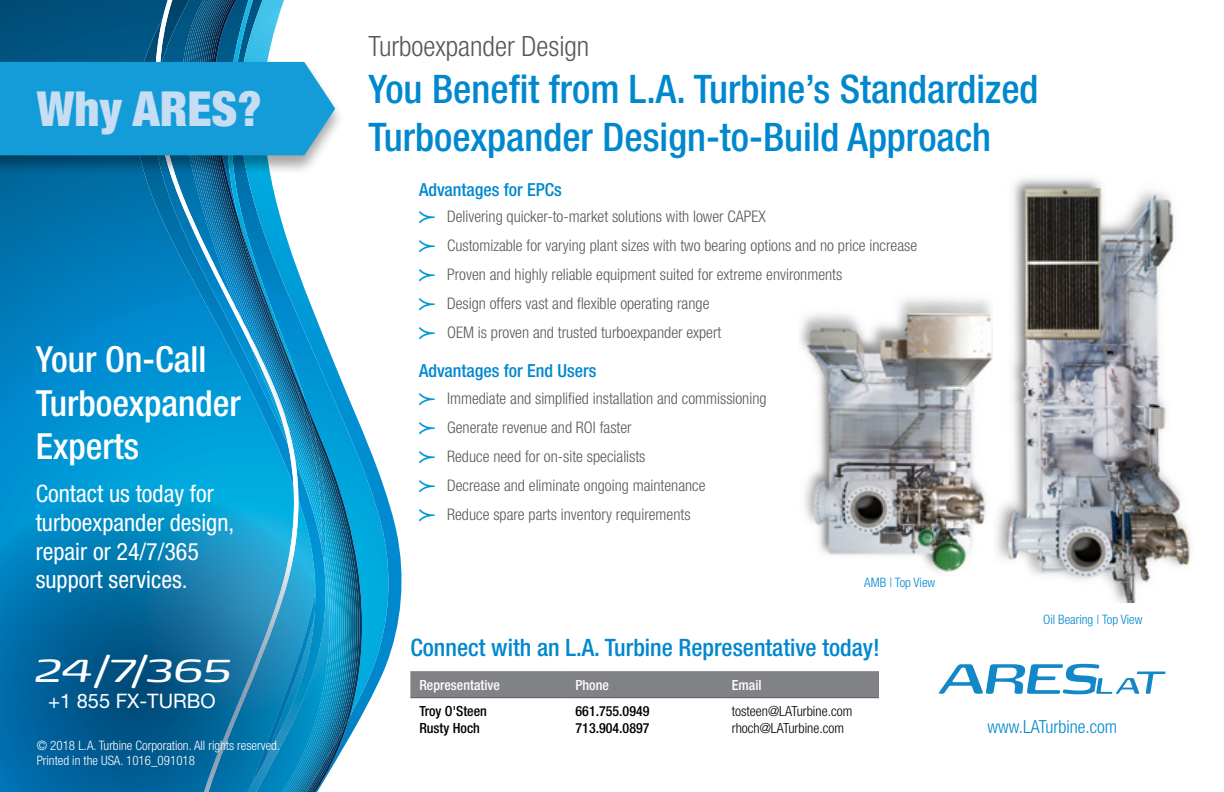
<style>
.page{position:relative;width:1224px;height:792px;background:#fff}
.page>*{position:absolute;margin:0;border:0;box-sizing:border-box;transform-origin:0 0}
.t1{font:900 condensed 48.4px "Helvetica Neue LT Std";color:#c7ddf3}
.t2{font:italic 40px "FP Head Pro";color:#fff}
.t3{font:500 condensed 39.4px/47.2px "Helvetica Neue LT Std";color:#0088ce}
.t4{font:500 condensed 36px/43.2px "Helvetica Neue LT Std";color:#fff}
.t5{font:300 condensed 28px "Helvetica Neue LT Std";color:#58595b}
.t6{font:condensed 24px/28.8px "Helvetica Neue LT Std";color:#fff}
.t7{font:500 condensed 24px "Helvetica Neue LT Std";color:#0088ce}
.t8{font:20px "Helvetica Neue LT Std";color:#fff}
.t9{font:500 condensed 18px "Helvetica Neue LT Std";color:#0088ce}
.t10{font:300 condensed 18px "Helvetica Neue LT Std";color:#0088ce}
.t11{font:300 condensed 16px/29px "Helvetica Neue LT Std";color:#58595b}
.t12{font:500 condensed 14px/16.8px "Helvetica Neue LT Std";color:#000}
.t13{font:300 condensed 14px/16.8px "Helvetica Neue LT Std";color:#000}
.t14{font:500 condensed 14px "Helvetica Neue LT Std";color:#fff}
.t15{font:300 condensed 13px/15px "Helvetica Neue LT Std";color:#fff}
.t16{font:300 condensed 13px "Helvetica Neue LT Std";color:#0088ce}
.s1{font-family:"Pointers";font-weight:400;font-stretch:normal;color:#0098d6}
</style>
<div class="page">
<svg style="left:362px;top:430px;width:40px;height:285px"></svg>
<svg style="left:0;top:0;width:360px;height:792px;background:#208dbf"></svg>
<svg style="left:939px;top:664px;width:227px;height:30px"></svg>
<div style="left:410px;top:672px;width:469px;height:25px;background:#808285"></div>
<hr style="left:410px;top:671px;width:157px;height:1px;background:#808285">
<hr style="left:567px;top:671px;width:156px;height:1px;background:#808285">
<hr style="left:723px;top:671px;width:156px;height:1px;background:#808285">
<hr style="left:410px;top:697px;width:157px;height:1px;background:#58595b">
<hr style="left:567px;top:697px;width:156px;height:1px;background:#58595b">
<hr style="left:723px;top:697px;width:156px;height:1px;background:#58595b">
<img style="left:800px;top:298px;width:193px;height:274px">
<img style="left:996px;top:178px;width:195px;height:425px">
<h1 class="t1" style="left:37px;top:79px;width:227px">Why ARES?</h1>
<h3 class="t4" style="left:36px;top:338px;width:207px">Your On-Call<br>Turboexpander<br>Experts</h3>
<h3 class="t6" style="left:36px;top:479px;width:200px">Contact us today for turboexpander design, repair or 24/7/365 support services.</h3>
<h2 class="t2" style="left:34px;top:643px;width:198px">24/7/365</h2>
<p class="t8" style="left:48px;top:689px;width:169px">+1 855 FX-TURBO</p>
<p class="t15" style="left:37px;top:737px;width:245px">© 2018 L.A. Turbine Corporation. All rights reserved.<br>Printed in the USA. 1016_091018</p>
<h3 class="t5" style="left:369px;top:30px;width:222px">Turboexpander Design</h3>
<h3 class="t3" style="left:369px;top:65px;width:671px">You Benefit from L.A. Turbine’s Standardized<br>Turboexpander Design-to-Build Approach</h3>
<p class="t9" style="left:419px;top:179px;width:144px">Advantages for EPCs</p>
<p class="t11" style="left:419px;top:202px;width:500px"><span class="s1">y</span> Delivering quicker-to-market solutions with lower CAPEX<br><span class="s1">y</span> Customizable for varying plant sizes with two bearing options and no price increase <span class="s1">y</span> Proven and highly reliable equipment suited for extreme environments<br><span class="s1">y</span> Design offers vast and flexible operating range<br><span class="s1">y</span> OEM is proven and trusted turboexpander expert</p>
<p class="t9" style="left:419px;top:360px;width:179px">Advantages for End Users</p>
<p class="t11" style="left:419px;top:383px;width:349px"><span class="s1">y</span> Immediate and simplified installation and commissioning <span class="s1">y</span> Generate revenue and ROI faster<br><span class="s1">y</span> Reduce need for on-site specialists<br><span class="s1">y</span> Decrease and eliminate ongoing maintenance<br><span class="s1">y</span> Reduce spare parts inventory requirements</p>
<p class="t16" style="left:864px;top:575px;width:72px">AMB | Top View</p>
<h3 class="t7" style="left:410px;top:634px;width:471px">Connect with an L.A. Turbine Representative today!</h3>
<p class="t14" style="left:419px;top:676px;width:82px">Representative</p>
<p class="t14" style="left:576px;top:676px;width:35px">Phone</p>
<p class="t14" style="left:732px;top:676px;width:31px">Email</p>
<p class="t12" style="left:419px;top:702px;width:69px">Troy O'Steen<br>Rusty Hoch</p>
<p class="t12" style="left:576px;top:702px;width:75px">661.755.0949<br>713.904.0897</p>
<p class="t13" style="left:732px;top:702px;width:122px">tosteen@LATurbine.com rhoch@LATurbine.com</p>
<p class="t16" style="left:1043px;top:612px;width:101px">Oil Bearing | Top View</p>
<p class="t10" style="left:987px;top:716px;width:131px">www.LATurbine.com</p>
</div>
